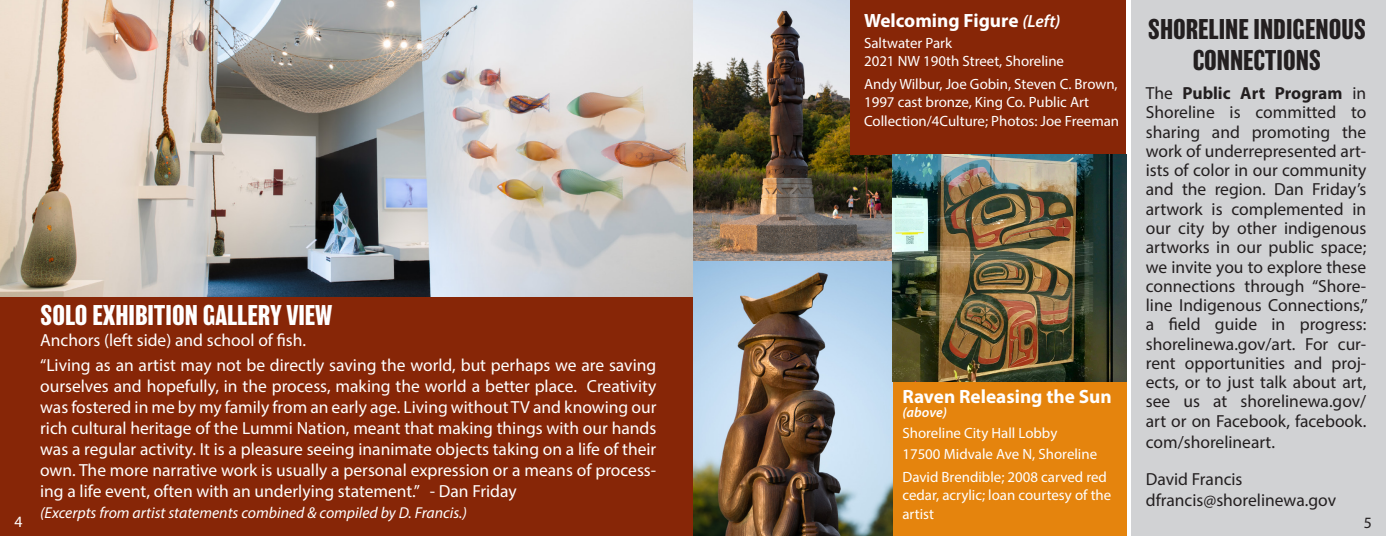
<style>
.page{position:relative;width:1386px;height:536px;background:#fff}
.page>*{position:absolute;margin:0;border:0;box-sizing:border-box;transform-origin:0 0}
.t1{font:700 26.25px "Balboa";color:#231f20}
.t2{font:700 26.25px "Balboa";color:#fff}
.t3{font:700 19.25px "Myriad Pro";color:#fff}
.t4{font:17.5px/21px "Myriad Pro";color:#fff;text-align:justify}
.t5{font:17.5px/19.2px "Myriad Pro";color:#231f20;text-align:justify}
.t6{font:italic 15.75px "Myriad Pro";color:#fff}
.t7{font:15.75px "Myriad Pro";color:#fff}
.t8{font:15.75px "Myriad Pro";color:#231f20}
.t9{font:14.88px/18.4px "Myriad Pro";color:#fff}
.t10{font:italic 600 14px "Myriad Pro";letter-spacing:-.005em;color:#fff}
.s1{font-weight:600;font-style:italic;font-size:17.5px}
.s2{font-weight:700}
</style>
<div class="page">
<div style="left:1131px;top:0;width:255px;height:536px;background:#d1d2d4"></div>
<div style="left:892px;top:381px;width:234px;height:155px;background:#e5840d"></div>
<img style="left:0;top:0;width:693px;height:297px">
<div style="left:0;top:297px;width:693px;height:239px;background:#872607"></div>
<img style="left:693px;top:0;width:199px;height:536px">
<div style="left:850px;top:0;width:276px;height:154px;background:#872607"></div>
<img style="left:892px;top:154px;width:234px;height:227px">
<p class="t3" style="left:864px;top:8px;width:198px">Welcoming Figure <span class="s1">(Left)</span></p>
<p class="t9" style="left:864px;top:34px;width:90px">Saltwater Park</p>
<p class="t9" style="left:864px;top:52px;width:201px">2021 NW 190th Street, Shoreline</p>
<p class="t9" style="left:864px;top:74px;width:257px">Andy Wilbur, Joe Gobin, Steven C. Brown,<br>1997 cast bronze, King Co. Public Art<br>Collection/4Culture; Photos: Joe Freeman</p>
<p class="t1" style="left:1148px;top:14px;width:220px">SHORELINE INDIGENOUS</p>
<p class="t1" style="left:1193px;top:45px;width:130px">CONNECTIONS</p>
<p class="t5" style="left:1146px;top:83px;width:224px">The <span class="s2">Public Art Program</span> in Shoreline is committed to sharing and promoting the work of underrepresented art&shy;ists of color in our community and the region. Dan Friday’s artwork is complemented in our city by other indigenous artworks in our public space; we invite you to explore these connections through “Shore&shy;line Indigenous Connections,” a field guide in progress: shorelinewa.gov/art. For cur&shy;rent opportunities and proj&shy;ects, or to just talk about art, see us at shorelinewa.gov/ art or on Facebook, facebook.</p>
<p class="t5" style="left:1146px;top:432px;width:131px">com/shorelineart.</p>
<p class="t5" style="left:1146px;top:468px;width:98px">David Francis</p>
<p class="t5" style="left:1146px;top:489px;width:192px">dfrancis@shorelinewa.gov</p>
<p class="t2" style="left:40px;top:300px;width:294px">SOLO EXHIBITION GALLERY VIEW</p>
<p class="t4" style="left:40px;top:329px;width:268px">Anchors (left side) and school of fish.</p>
<p class="t4" style="left:40px;top:354px;width:618px">“Living as an artist may not be directly saving the world, but perhaps we are saving ourselves and hopefully, in the process, making the world a better place. Creativity was fostered in me by my family from an early age. Living without TV and knowing our rich cultural heritage of the Lummi Nation, meant that making things with our hands was a regular activity. It is a pleasure seeing inanimate objects taking on a life of their own. The more narrative work is usually a personal expression or a means of process&shy;ing a life event, often with an underlying statement.” - Dan Friday</p>
<p class="t6" style="left:40px;top:502px;width:428px">(Excerpts from artist statements combined &amp; compiled by D. Francis.)</p>
<p class="t3" style="left:902px;top:384px;width:211px">Raven Releasing the Sun</p>
<p class="t10" style="left:902px;top:403px;width:46px">(above)</p>
<p class="t9" style="left:902px;top:424px;width:156px">Shoreline City Hall Lobby</p>
<p class="t9" style="left:902px;top:445px;width:196px">17500 Midvale Ave N, Shoreline</p>
<p class="t9" style="left:902px;top:467px;width:210px">David Brendible; 2008 carved red cedar, acrylic; loan courtesy of the artist</p>
<p class="t7" style="left:14px;top:511px;width:10px">4</p>
<p class="t8" style="left:1364px;top:512px;width:10px">5</p>
</div>
